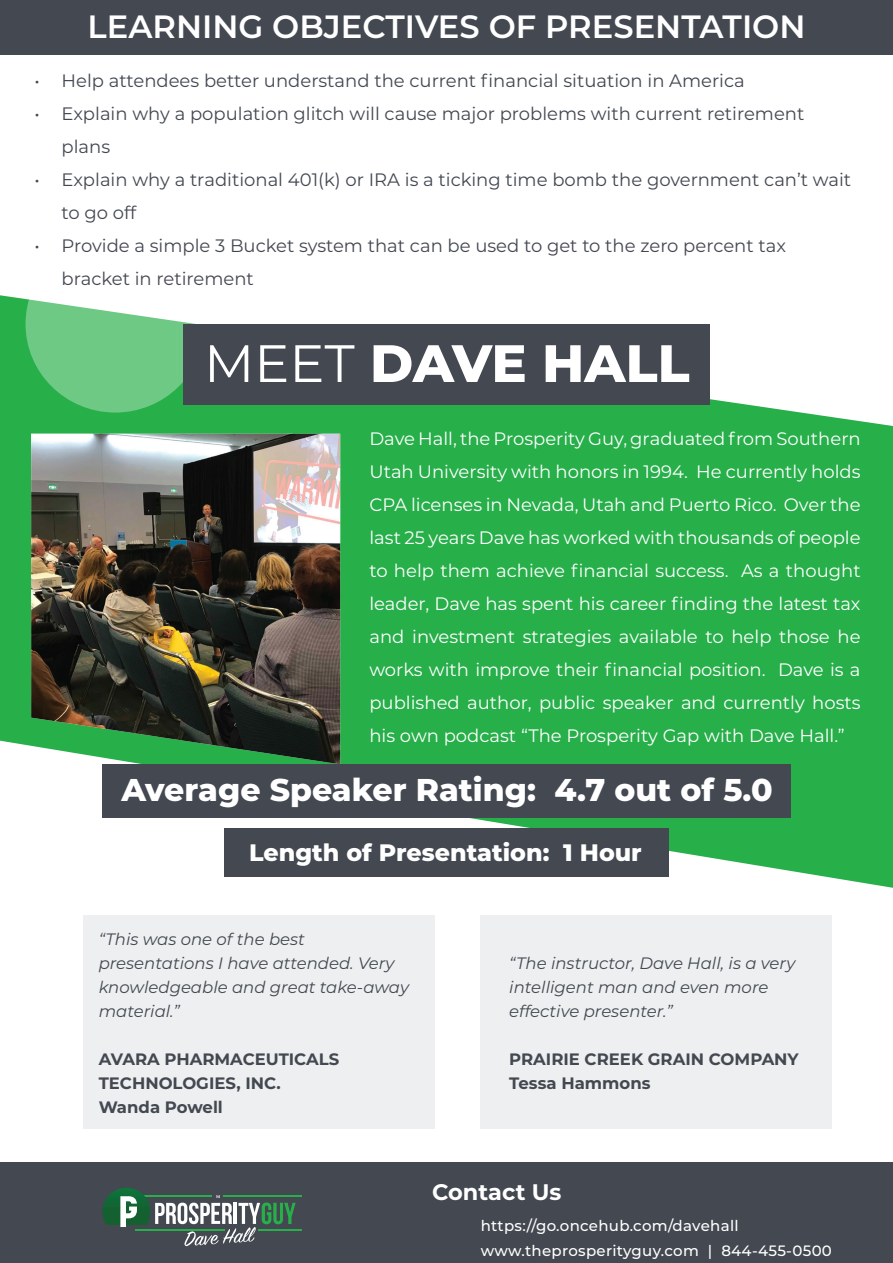
<style>
.page{position:relative;width:893px;height:1263px;background:#fff}
.page>*{position:absolute;margin:0;border:0;box-sizing:border-box;transform-origin:0 0}
.t1{font:800 52.5px "Montserrat";letter-spacing:-.005em;color:#fff}
.t2{font:600 32.25px "Montserrat";color:#fff}
.t3{font:800 31.5px "Montserrat";color:#fff}
.t4{font:800 23.85px "Montserrat";color:#fff}
.t5{font:700 22.5px "Montserrat";color:#fff}
.t6{font:18px/33px "Montserrat";color:#fff;text-align:justify}
.t7{font:18px/33px "Montserrat";color:#434851}
.t8{font:italic 16.5px/24px "Montserrat";color:#434851}
.t9{font:700 16.5px/24px "Montserrat";color:#434851}
.t10{font:500 15px/24.6px "Montserrat";letter-spacing:.02em;color:#fff}
.s1{font-weight:400}
</style>
<div class="page">
<div style="left:0;top:426px;width:893px;height:315px;background:#27af4a"></div>
<svg style="left:0;top:295px;width:893px;height:131px"></svg>
<div style="left:0;top:0;width:893px;height:55px;background:#434851"></div>
<svg style="left:0;top:741px;width:893px;height:422px"></svg>
<img style="left:31px;top:434px;width:309px;height:330px">
<svg style="left:26px;top:235px;width:179px;height:178px;fill:#6ec985"></svg>
<div style="left:183px;top:324px;width:527px;height:80px;background:#434851"></div>
<div style="left:102px;top:764px;width:689px;height:54px;background:#434851"></div>
<div style="left:224px;top:828px;width:445px;height:48px;background:#434851"></div>
<div style="left:84px;top:916px;width:351px;height:213px;background:#edeff0"></div>
<div style="left:481px;top:916px;width:351px;height:213px;background:#edeff0"></div>
<div style="left:0;top:1163px;width:893px;height:100px;background:#434851"></div>
<hr style="left:223px;top:1196px;width:79px;height:1px;background:#27af4a">
<hr style="left:259px;top:1229px;width:43px;height:1px;background:#27af4a">
<svg style="left:102px;top:1188px;width:194px;height:58px"></svg>
<h2 class="t2" style="left:87px;top:3px;width:719px">LEARNING OBJECTIVES OF PRESENTATION</h2>
<p class="t7" style="left:35px;top:63px;width:712px">• Help attendees better understand the current financial situation in America</p>
<p class="t7" style="left:62px;top:96px;width:744px;text-indent:-27px">• Explain why a population glitch will cause major problems with current retirement plans</p>
<p class="t7" style="left:62px;top:162px;width:791px;text-indent:-27px">• Explain why a traditional 401(k) or IRA is a ticking time bomb the government can’t wait to go off</p>
<p class="t7" style="left:62px;top:228px;width:726px;text-indent:-27px">• Provide a simple 3 Bucket system that can be used to get to the zero percent tax bracket in retirement</p>
<h1 class="t1" style="left:204px;top:325px;width:487px"><span class="s1">MEET</span> DAVE HALL</h1>
<p class="t6" style="left:369px;top:422px;width:493px">Dave Hall, the Prosperity Guy, graduated from Southern Utah University with honors in 1994. He currently holds CPA licenses in Nevada, Utah and Puerto Rico. Over the last 25 years Dave has worked with thousands of people to help them achieve financial success. As a thought leader, Dave has spent his career finding the latest tax and investment strategies available to help those he works with improve their financial position. Dave is a published author, public speaker and currently hosts his own podcast “The Prosperity Gap with Dave Hall.”</p>
<h3 class="t3" style="left:121px;top:767px;width:653px">Average Speaker Rating: 4.7 out of 5.0</h3>
<h3 class="t4" style="left:249px;top:835px;width:394px">Length of Presentation: 1 Hour</h3>
<p class="t8" style="left:99px;top:926px;width:312px">“This was one of the best presentations I have attended. Very knowledgeable and great take-away material.”</p>
<p class="t9" style="left:99px;top:1046px;width:242px">AVARA PHARMACEUTICALS<br>TECHNOLOGIES, INC.<br>Wanda Powell</p>
<p class="t8" style="left:509px;top:951px;width:288px">“The instructor, Dave Hall, is a very intelligent man and even more effective presenter.”</p>
<p class="t9" style="left:509px;top:1046px;width:291px">PRAIRIE CREEK GRAIN COMPANY<br>Tessa Hammons</p>
<p class="t5" style="left:432px;top:1175px;width:131px">Contact Us</p>
<p class="t10" style="left:481px;top:1213px;width:353px">https://go.oncehub.com/davehall www.theprosperityguy.com | 844-455-0500</p>
</div>
